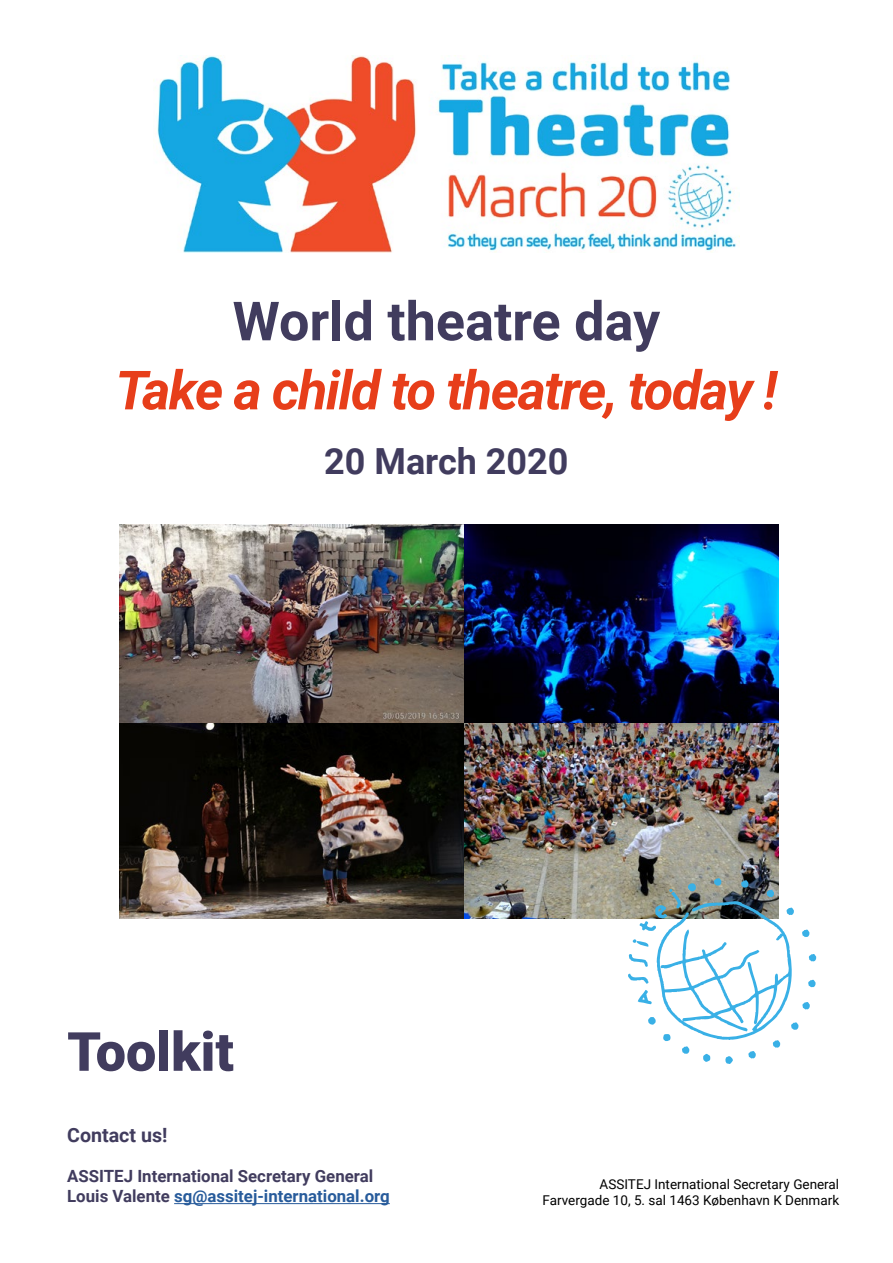
<style>
.page{position:relative;width:893px;height:1263px;background:#fff}
.page>*{position:absolute;margin:0;border:0;box-sizing:border-box;transform-origin:0 0}
.t1{font:italic 700 54px "Roboto";letter-spacing:-.03em;color:#e73e1a}
.t2{font:700 54px "Roboto";color:#413c5e}
.t3{font:900 54px "Roboto";color:#413c5e}
.t4{font:700 36px "Roboto";color:#413c5e}
.T2{font:700 19.65px "Roboto";color:#413c5e}
.T2-2{font:700 16.8px/20.2px "Roboto";color:#413c5e}
.t5{font:13.5px/16.2px "Roboto";color:#000;text-align:right}
.s1{color:#275b9b}
</style>
<div class="page">
<img style="left:157px;top:55px;width:579px;height:197px">
<hr style="left:174px;top:1203px;width:216px;height:1px;background:#275b9b">
<img style="left:119px;top:525px;width:659px;height:394px">
<svg style="left:628px;top:878px;width:188px;height:186px"></svg>
<p class="t2" style="left:233px;top:283px;width:429px">World theatre day</p>
<p class="t1" style="left:115px;top:352px;width:664px">Take a child to theatre, today !</p>
<p class="t4" style="left:324px;top:436px;width:246px">20 March 2020</p>
<p class="t3" style="left:67px;top:1014px;width:168px">Toolkit</p>
<p class="T2" style="left:67px;top:1121px;width:102px">Contact us!</p>
<p class="T2-2" style="left:67px;top:1165px;width:324px">ASSITEJ International Secretary General<br>Louis Valente <span class="s1">sg@assitej-international.org</span></p>
<p class="t5" style="left:542px;top:1176px;width:298px">ASSITEJ International Secretary General<br>Farvergade 10, 5. sal 1463 København K Denmark</p>
</div>
